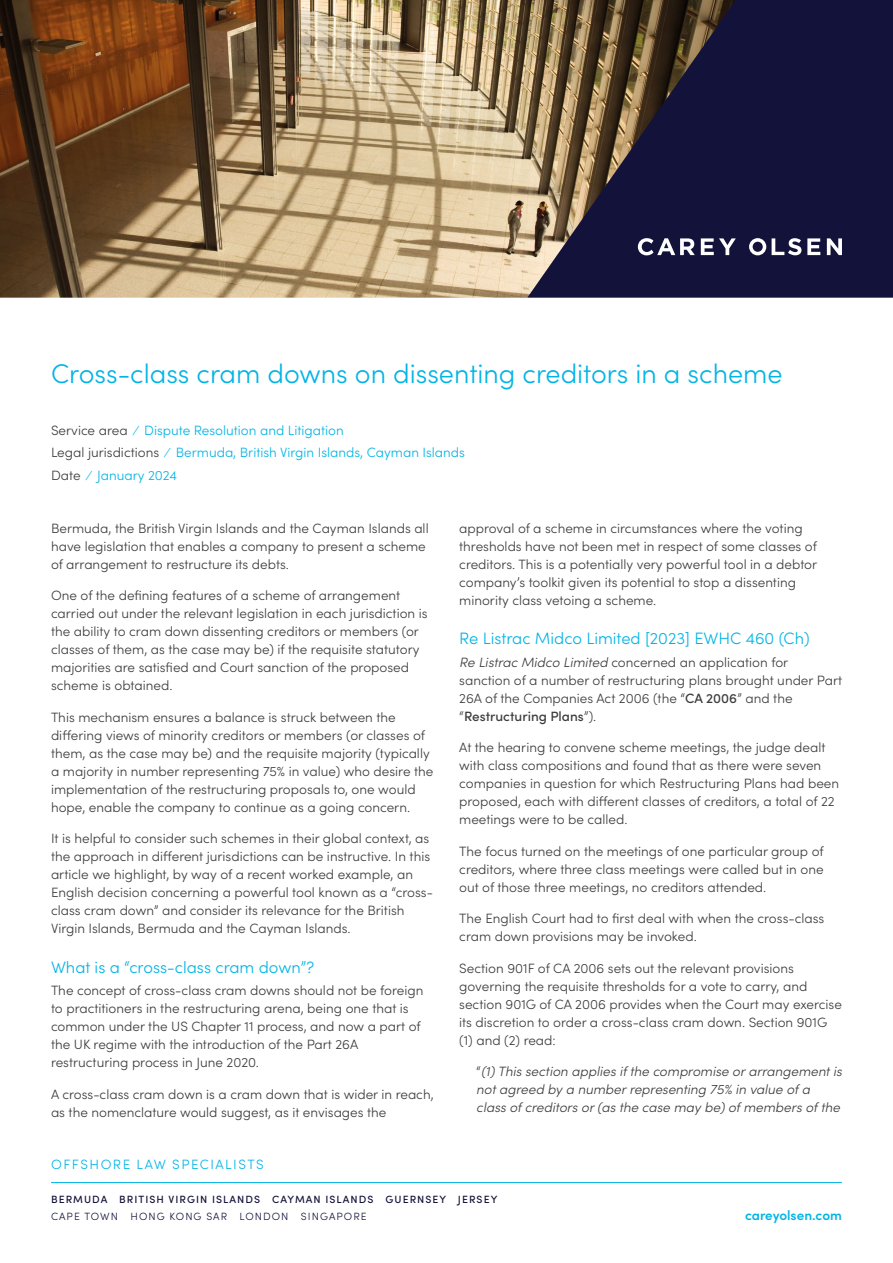
<style>
.page{position:relative;width:893px;height:1263px;background:#fff}
.page>*{position:absolute;margin:0;border:0;box-sizing:border-box;transform-origin:0 0}
.t1{font:300 27px "Sofia Pro";color:#00b4e5}
.t2{font:300 16.5px "Sofia Pro";color:#00b4e5}
.t3{font:300 13.5px/18px "Sofia Pro";color:#3c3c3b}
.t4{font:italic 300 13.5px/18px "Sofia Pro";color:#3c3c3b}
.t5{font:300 13.5px/22.5px "Sofia Pro";color:#00b4e5}
.t6{font:300 13.5px "Sofia Pro";letter-spacing:.11em;color:#00b4e5}
.t7{font:600 13.5px "Sofia Pro";color:#00b4e5}
.t8{font:500 10.5px "Sofia Pro";letter-spacing:.1em;color:#13123a}
.t9{font:300 10.5px "Sofia Pro";letter-spacing:.1em;color:#13123a}
.s1{color:#3c3c3b}
.s2{font-style:italic}
.s3{font-weight:500}
.s4{font-style:normal}
</style>
<div class="page">
<hr style="left:51px;top:1182px;width:791px;height:1px;background:#00b4e5">
<img style="left:0;top:0;width:527px;height:298px">
<svg style="left:527px;top:0;width:366px;height:298px;fill:#13123a"></svg>
<svg style="left:701px;top:238px;width:35px;height:17px"></svg>
<svg style="left:772px;top:238px;width:29px;height:17px"></svg>
<svg style="left:807px;top:238px;width:13px;height:17px"></svg>
<svg style="left:827px;top:238px;width:15px;height:17px"></svg>
<svg style="left:749px;top:238px;width:17px;height:17px"></svg>
<svg style="left:638px;top:238px;width:57px;height:17px"></svg>
<h1 class="t1" style="left:51px;top:354px;width:733px">Cross-class cram downs on dissenting creditors in a scheme</h1>
<p class="t5" style="left:51px;top:418px;width:415px"><span class="s1">Service area</span> ⁄ Dispute Resolution and Litigation<br><span class="s1">Legal jurisdictions</span> ⁄ Bermuda, British Virgin Islands, Cayman Islands<br><span class="s1">Date</span> ⁄ January 2024</p>
<p class="t3" style="left:51px;top:518px;width:379px">Bermuda, the British Virgin Islands and the Cayman Islands all have legislation that enables a company to present a scheme of arrangement to restructure its debts.</p>
<p class="t3" style="left:51px;top:586px;width:378px">One of the defining features of a scheme of arrangement carried out under the relevant legislation in each jurisdiction is the ability to cram down dissenting creditors or members (or classes of them, as the case may be) if the requisite statutory majorities are satisfied and Court sanction of the proposed scheme is obtained.</p>
<p class="t3" style="left:51px;top:707px;width:384px">This mechanism ensures a balance is struck between the differing views of minority creditors or members (or classes of them, as the case may be) and the requisite majority (typically a majority in number representing 75% in value) who desire the implementation of the restructuring proposals to, one would hope, enable the company to continue as a going concern.</p>
<p class="t3" style="left:51px;top:829px;width:383px">It is helpful to consider such schemes in their global context, as the approach in different jurisdictions can be instructive. In this article we highlight, by way of a recent worked example, an English decision concerning a powerful tool known as a “cross&shy;class cram down” and consider its relevance for the British Virgin Islands, Bermuda and the Cayman Islands.</p>
<p class="t2" style="left:51px;top:955px;width:265px">What is a “cross-class cram down”?</p>
<p class="t3" style="left:51px;top:981px;width:374px">The concept of cross-class cram downs should not be foreign to practitioners in the restructuring arena, being one that is common under the US Chapter 11 process, and now a part of the UK regime with the introduction of the Part 26A restructuring process in June 2020.</p>
<p class="t3" style="left:51px;top:1084px;width:384px">A cross-class cram down is a cram down that is wider in reach, as the nomenclature would suggest, as it envisages the</p>
<p class="t3" style="left:459px;top:518px;width:359px">approval of a scheme in circumstances where the voting thresholds have not been met in respect of some classes of creditors. This is a potentially very powerful tool in a debtor company’s toolkit given its potential to stop a dissenting minority class vetoing a scheme.</p>
<p class="t2" style="left:459px;top:627px;width:352px">Re Listrac Midco Limited [2023] EWHC 460 (Ch)</p>
<p class="t3" style="left:459px;top:652px;width:384px"><span class="s2">Re Listrac Midco Limited</span> concerned an application for sanction of a number of restructuring plans brought under Part 26A of the Companies Act 2006 (the “<span class="s3">CA 2006</span>” and the “<span class="s3">Restructuring Plans</span>”).</p>
<p class="t3" style="left:459px;top:738px;width:381px">At the hearing to convene scheme meetings, the judge dealt with class compositions and found that as there were seven companies in question for which Restructuring Plans had been proposed, each with different classes of creditors, a total of 22 meetings were to be called.</p>
<p class="t3" style="left:459px;top:841px;width:366px;text-align:justify">The focus turned on the meetings of one particular group of creditors, where three class meetings were called but in one out of those three meetings, no creditors attended.</p>
<p class="t3" style="left:459px;top:909px;width:367px">The English Court had to first deal with when the cross-class cram down provisions may be invoked.</p>
<p class="t3" style="left:459px;top:958px;width:384px">Section 901F of CA 2006 sets out the relevant provisions governing the requisite thresholds for a vote to carry, and section 901G of CA 2006 provides when the Court may exercise its discretion to order a cross-class cram down. Section 901G (1) and (2) read:</p>
<p class="t4" style="left:476px;top:1062px;width:367px"><span class="s4">“</span>(1) This section applies if the compromise or arrangement is not agreed by a number representing 75% in value of a class of creditors or (as the case may be) of members of the</p>
<p class="t6" style="left:51px;top:1155px;width:214px">OFFSHORE LAW SPECIALISTS</p>
<p class="t8" style="left:51px;top:1191px;width:448px">BERMUDA BRITISH VIRGIN ISLANDS CAYMAN ISLANDS GUERNSEY JERSEY</p>
<p class="t9" style="left:51px;top:1209px;width:317px">CAPE TOWN HONG KONG SAR LONDON SINGAPORE</p>
<p class="t7" style="left:745px;top:1205px;width:98px">careyolsen.com</p>
</div>
